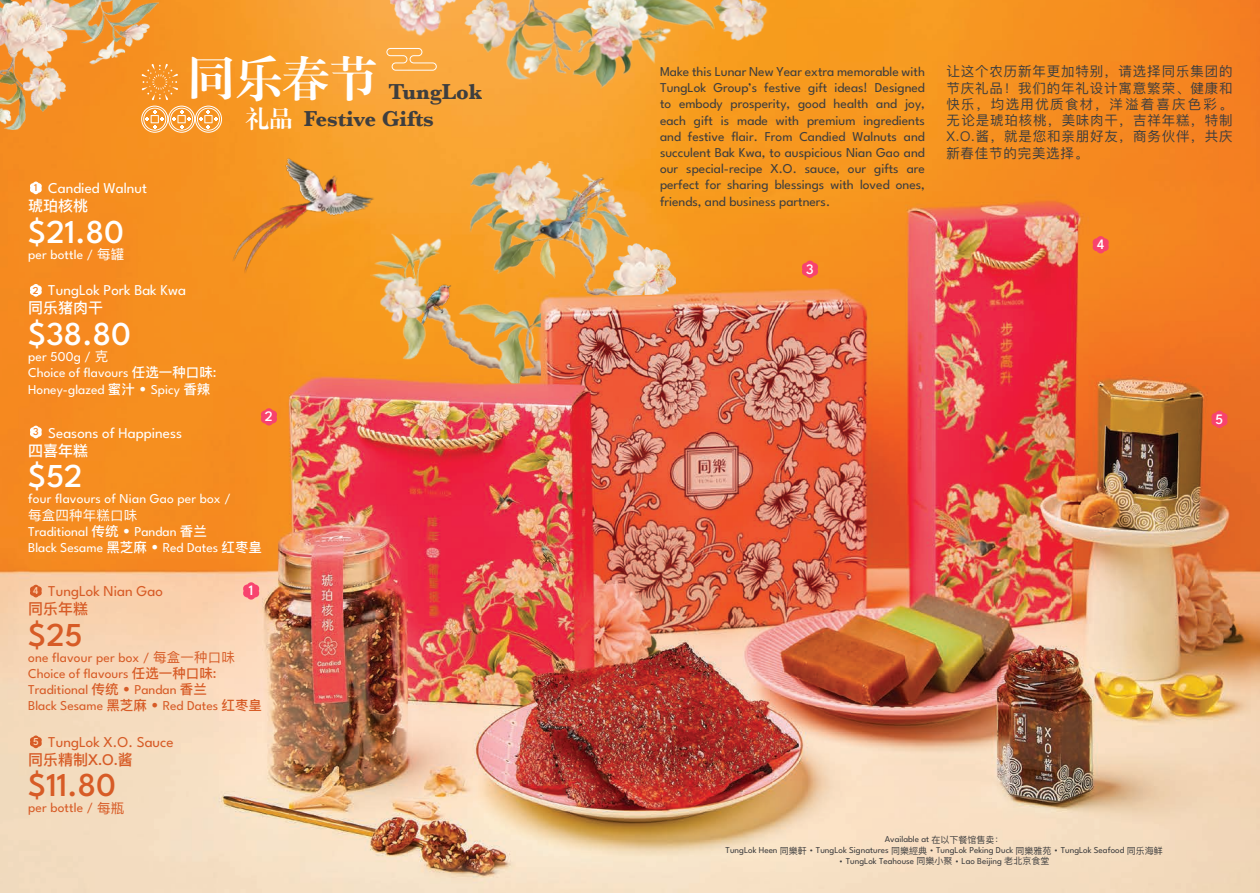
<style>
.page{position:relative;width:1260px;height:893px;background:#fff}
.page>*{position:absolute;margin:0;border:0;box-sizing:border-box;transform-origin:0 0}
.t1{font:47.1px "FZXBSJW GB1 0";color:#fff}
.t2{font:100 33.3px "League Spartan";letter-spacing:.005em;color:#fff}
.t3{font:100 33.3px "League Spartan";color:#d75b26}
.t4{font:700 22.5px/27px "Baskerville";color:#3e3e3f}
.t5{font:100 15px "League Spartan";color:#fff}
.t6{font:100 15px "League Spartan";color:#d75b26}
.t7{font:500 15px "Ping Fang SC";color:#fff}
.t8{font:500 15px "Ping Fang SC";color:#d75b26}
.t9{font:100 14.4px "League Spartan";color:#fff}
.t10{font:100 13.5px/16.2px "League Spartan";color:#3e3e3f;text-align:justify}
.t11{font:100 13.5px/16.4px "League Spartan";color:#fff}
.t12{font:13.5px/16.2px "Ping Fang SC";letter-spacing:.06em;color:#3e3e3f;text-align:justify}
.t13{font:100 13.5px/16.2px "League Spartan";color:#d75b26}
.t14{font:13.5px "Ping Fang SC";letter-spacing:.01em;color:#fff}
.t15{font:100 10.5px "League Spartan";color:#f58520}
.t16{font:100 10.5px "League Spartan";color:#f57f21}
.t17{font:100 10.5px "League Spartan";color:#f58120}
.t18{font:100 10.5px "League Spartan";color:#fdcfaa}
.t19{font:100 10.5px "League Spartan";color:#fbd8b6}
.t20{font:100 9px/10.8px "League Spartan";color:#3e3e3f;text-align:center}
.s1{font-family:"FZXBSJW GB1 0";font-weight:400;font-size:23.7px;color:#fff}
.s2{font-family:"Ping Fang SC";font-weight:400}
.s3{font-family:"Ping Fang SC";font-weight:500}
</style>
<div class="page">
<img style="left:0;top:0;width:1260px;height:893px">
<img style="left:0;top:0;width:158px;height:129px">
<svg style="left:141px;top:106px;width:81px;height:27px"></svg>
<svg style="left:142px;top:64px;width:36px;height:36px"></svg>
<img style="left:375px;top:0;width:430px;height:91px">
<img style="left:223px;top:149px;width:162px;height:131px">
<img style="left:460px;top:149px;width:179px;height:147px">
<img style="left:607px;top:243px;width:69px;height:53px">
<img style="left:368px;top:233px;width:173px;height:150px">
<svg style="left:243px;top:582px;width:16px;height:18px"></svg>
<div style="left:245px;top:585px;width:13px;height:12px;background:#f8436e;border-radius:5px"></div>
<svg style="left:30px;top:182px;width:12px;height:12px"></svg>
<div style="left:32px;top:183px;width:9px;height:9px;background:#fff;border-radius:4px"></div>
<svg style="left:30px;top:284px;width:12px;height:13px"></svg>
<div style="left:32px;top:286px;width:9px;height:9px;background:#fff;border-radius:4px"></div>
<svg style="left:30px;top:426px;width:12px;height:12px"></svg>
<div style="left:32px;top:428px;width:9px;height:8px;background:#fff;border-radius:4px"></div>
<svg style="left:30px;top:585px;width:12px;height:12px"></svg>
<div style="left:32px;top:587px;width:9px;height:8px;background:#d75b26;border-radius:4px"></div>
<svg style="left:30px;top:735px;width:12px;height:13px"></svg>
<div style="left:32px;top:737px;width:9px;height:9px;background:#d75b26;border-radius:4px"></div>
<svg style="left:261px;top:408px;width:16px;height:18px"></svg>
<div style="left:263px;top:411px;width:12px;height:12px;background:#f8436e;border-radius:5px"></div>
<svg style="left:801px;top:261px;width:17px;height:17px"></svg>
<div style="left:804px;top:263px;width:12px;height:12px;background:#f8436e;border-radius:5px"></div>
<svg style="left:1092px;top:236px;width:17px;height:17px"></svg>
<div style="left:1095px;top:239px;width:12px;height:12px;background:#f8436e;border-radius:5px"></div>
<svg style="left:1211px;top:411px;width:17px;height:17px"></svg>
<div style="left:1214px;top:413px;width:12px;height:12px;background:#f8436e;border-radius:5px"></div>
<img style="left:418px;top:280px;width:38px;height:49px">
<img style="left:522px;top:171px;width:101px;height:79px">
<h1 class="t1" style="left:188px;top:53px;width:190px">同乐春节</h1>
<p class="t12" style="left:946px;top:63px;width:288px">让这个农历新年更加特别，请选择同乐集团的节庆礼品！我们的年礼设计寓意繁荣、健康和快乐，均选用优质食材，洋溢着喜庆色彩。无论是琥珀核桃，美味肉干，吉祥年糕，特制X.O.酱，就是您和亲朋好友，商务伙伴，共庆新春佳节的完美选择。</p>
<p class="t10" style="left:660px;top:62px;width:266px">Make this Lunar New Year extra memorable with TungLok Group’s festive gift ideas! Designed to embody prosperity, good health and joy, each gift is made with premium ingredients and festive flair. From Candied Walnuts and succulent Bak Kwa, to auspicious Nian Gao and our special-recipe X.O. sauce, our gifts are perfect for sharing blessings with loved ones, friends, and business partners.</p>
<h3 class="t4" style="left:245px;top:79px;width:239px;text-indent:143px">TungLok<span class="s1">礼品</span> Festive Gifts</h3>
<p class="t5" style="left:48px;top:177px;width:100px">Candied Walnut</p>
<p class="t7" style="left:28px;top:197px;width:61px">琥珀核桃</p>
<h2 class="t2" style="left:28px;top:207px;width:97px">$21.80</h2>
<p class="t11" style="left:28px;top:245px;width:97px">per bottle / <span class="s2">每罐</span></p>
<p class="t5" style="left:48px;top:280px;width:139px">TungLok Pork Bak Kwa</p>
<p class="t7" style="left:28px;top:299px;width:76px">同乐猪肉干</p>
<h2 class="t2" style="left:28px;top:310px;width:104px">$38.80</h2>
<p class="t11" style="left:28px;top:347px;width:190px">per 500g / <span class="s2">克<br></span>Choice of flavours <span class="s3">任选一种口味:<br></span>Honey-glazed <span class="s3">蜜汁 •</span> Spicy <span class="s3">香辣</span></p>
<p class="t5" style="left:48px;top:422px;width:135px">Seasons of Happiness</p>
<p class="t7" style="left:28px;top:441px;width:61px">四喜年糕</p>
<h2 class="t2" style="left:28px;top:452px;width:56px">$52</h2>
<p class="t11" style="left:28px;top:489px;width:204px">four flavours of Nian Gao per box /</p>
<p class="t14" style="left:28px;top:506px;width:110px">每盒四种年糕口味</p>
<p class="t11" style="left:28px;top:522px;width:235px">Traditional <span class="s3">传统 •</span> Pandan <span class="s3">香兰<br></span>Black Sesame <span class="s3">黑芝麻 •</span> Red Dates <span class="s3">红枣皇</span></p>
<p class="t6" style="left:48px;top:580px;width:116px">TungLok Nian Gao</p>
<p class="t8" style="left:28px;top:599px;width:61px">同乐年糕</p>
<h2 class="t3" style="left:28px;top:610px;width:56px">$25</h2>
<p class="t13" style="left:28px;top:648px;width:235px">one flavour per box / <span class="s2">每盒一种口味<br></span>Choice of flavours <span class="s3">任选一种口味:<br></span>Traditional <span class="s3">传统 •</span> Pandan <span class="s3">香兰<br></span>Black Sesame <span class="s3">黑芝麻 •</span> Red Dates <span class="s3">红枣皇</span></p>
<p class="t6" style="left:48px;top:731px;width:127px">TungLok X.O. Sauce</p>
<p class="t8" style="left:28px;top:750px;width:106px">同乐精制X.O.酱</p>
<h2 class="t3" style="left:28px;top:761px;width:89px">$11.80</h2>
<p class="t13" style="left:28px;top:799px;width:97px">per bottle / <span class="s2">每瓶</span></p>
<p class="t15" style="left:34px;top:180px;width:5px">1</p>
<p class="t9" style="left:1097px;top:234px;width:9px">4</p>
<p class="t9" style="left:806px;top:258px;width:9px">3</p>
<p class="t16" style="left:33px;top:282px;width:7px">2</p>
<p class="t9" style="left:265px;top:406px;width:9px">2</p>
<p class="t9" style="left:1215px;top:408px;width:9px">5</p>
<p class="t17" style="left:33px;top:424px;width:7px">3</p>
<p class="t9" style="left:249px;top:580px;width:6px">1</p>
<p class="t18" style="left:33px;top:583px;width:7px">4</p>
<p class="t19" style="left:33px;top:734px;width:7px">5</p>
<p class="t20" style="left:725px;top:833px;width:439px">Available at <span class="s2">在以下餐馆售卖：<br></span>TungLok Heen <span class="s2">同樂軒</span> • TungLok Signatures <span class="s2">同樂經典</span> • TungLok Peking Duck <span class="s2">同樂雅苑</span> • TungLok Seafood <span class="s2">同乐海鲜</span></p>
<p class="t20" style="left:839px;top:855px;width:212px">• TungLok Teahouse <span class="s2">同樂小聚</span> • Lao Beijing <span class="s2">老北京食堂</span></p>
</div>
